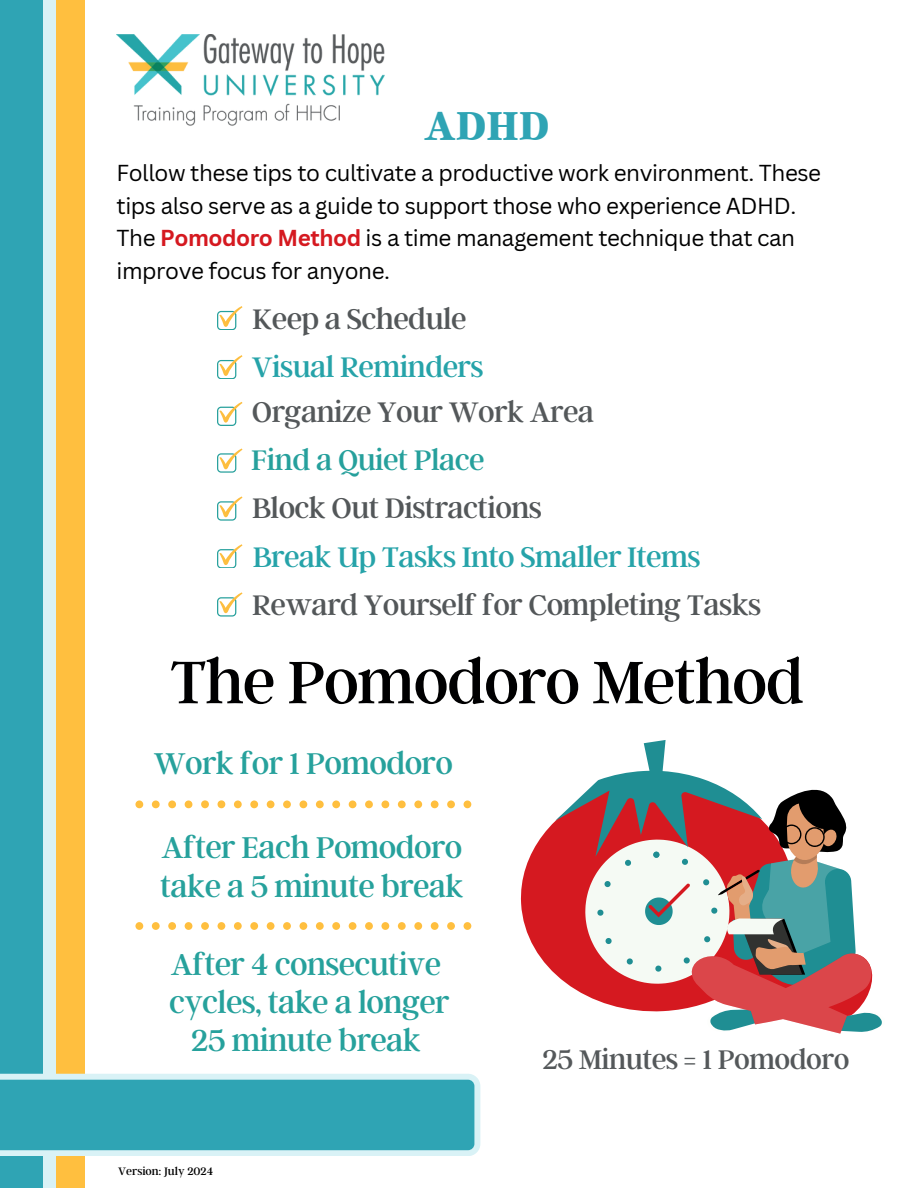
<style>
.page{position:relative;width:918px;height:1188px;background:#fff}
.page>*{position:absolute;margin:0;border:0;box-sizing:border-box;transform-origin:0 0}
.t1{font:66.75px "Argent CF";letter-spacing:-.02em;color:#000001}
.t2{font:700 45px "Argent CF";color:#2fa4b4}
.t3{font:33.45px/38.2px "Argent CF";letter-spacing:-.02em;color:#26a19c}
.t4{font:31.5px "Argent CF";letter-spacing:-.02em;color:#535759}
.t5{font:31.5px "Argent CF";letter-spacing:-.02em;color:#26a3a9}
.t6{font:31.5px "Argent CF";letter-spacing:-.02em;color:#54585a}
.t7{font:31.5px "Argent CF";letter-spacing:-.02em;color:#26a09c}
.t8{font:30px "Argent CF";letter-spacing:-.02em;color:#54585a}
.t9{font:22.5px/32.7px "Canva Sans";letter-spacing:-.02em;color:#000001}
.t10{font:12px "Argent CF";color:#000}
.s1{font-weight:700;color:#d51920}
</style>
<div class="page">
<div style="left:36px;top:0;width:49px;height:1188px;background:#ffbf3f"></div>
<div style="left:0;top:0;width:56px;height:1188px;background:#d9f2f6"></div>
<div style="left:0;top:0;width:43px;height:1188px;background:#2fa4b4"></div>
<svg style="left:0;top:1074px;width:480px;height:82px;background:#48afbd"></svg>
<svg style="left:520px;top:821px;width:35px;height:153px;fill:#d51920"></svg>
<svg style="left:555px;top:740px;width:327px;height:294px"></svg>
<div style="left:135px;top:922px;width:8px;height:8px;background:#ffbf3f;border-radius:50%"></div>
<div style="left:152px;top:922px;width:8px;height:8px;background:#ffbf3f;border-radius:50%"></div>
<div style="left:168px;top:922px;width:8px;height:8px;background:#ffbf3f;border-radius:50%"></div>
<div style="left:185px;top:922px;width:8px;height:8px;background:#ffbf3f;border-radius:50%"></div>
<div style="left:201px;top:922px;width:8px;height:8px;background:#ffbf3f;border-radius:50%"></div>
<div style="left:218px;top:922px;width:7px;height:8px;background:#ffbf3f;border-radius:50%"></div>
<div style="left:234px;top:922px;width:8px;height:8px;background:#ffbf3f;border-radius:50%"></div>
<div style="left:250px;top:922px;width:8px;height:8px;background:#ffbf3f;border-radius:50%"></div>
<div style="left:267px;top:922px;width:8px;height:8px;background:#ffbf3f;border-radius:50%"></div>
<div style="left:283px;top:922px;width:8px;height:8px;background:#ffbf3f;border-radius:50%"></div>
<div style="left:300px;top:922px;width:7px;height:8px;background:#ffbf3f;border-radius:50%"></div>
<div style="left:316px;top:922px;width:8px;height:8px;background:#ffbf3f;border-radius:50%"></div>
<div style="left:332px;top:922px;width:8px;height:8px;background:#ffbf3f;border-radius:50%"></div>
<div style="left:349px;top:922px;width:8px;height:8px;background:#ffbf3f;border-radius:50%"></div>
<div style="left:365px;top:922px;width:8px;height:8px;background:#ffbf3f;border-radius:50%"></div>
<div style="left:381px;top:922px;width:8px;height:8px;background:#ffbf3f;border-radius:50%"></div>
<div style="left:398px;top:922px;width:8px;height:8px;background:#ffbf3f;border-radius:50%"></div>
<div style="left:414px;top:922px;width:8px;height:8px;background:#ffbf3f;border-radius:50%"></div>
<div style="left:431px;top:922px;width:8px;height:8px;background:#ffbf3f;border-radius:50%"></div>
<div style="left:447px;top:922px;width:8px;height:8px;background:#ffbf3f;border-radius:50%"></div>
<div style="left:464px;top:922px;width:7px;height:8px;background:#ffbf3f;border-radius:50%"></div>
<div style="left:135px;top:800px;width:8px;height:8px;background:#ffbf3f;border-radius:50%"></div>
<div style="left:152px;top:800px;width:8px;height:8px;background:#ffbf3f;border-radius:50%"></div>
<div style="left:168px;top:800px;width:8px;height:8px;background:#ffbf3f;border-radius:50%"></div>
<div style="left:185px;top:800px;width:8px;height:8px;background:#ffbf3f;border-radius:50%"></div>
<div style="left:201px;top:800px;width:8px;height:8px;background:#ffbf3f;border-radius:50%"></div>
<div style="left:217px;top:800px;width:8px;height:8px;background:#ffbf3f;border-radius:50%"></div>
<div style="left:234px;top:800px;width:8px;height:8px;background:#ffbf3f;border-radius:50%"></div>
<div style="left:250px;top:800px;width:8px;height:8px;background:#ffbf3f;border-radius:50%"></div>
<div style="left:267px;top:800px;width:8px;height:8px;background:#ffbf3f;border-radius:50%"></div>
<div style="left:283px;top:800px;width:8px;height:8px;background:#ffbf3f;border-radius:50%"></div>
<div style="left:300px;top:800px;width:7px;height:8px;background:#ffbf3f;border-radius:50%"></div>
<div style="left:316px;top:800px;width:8px;height:8px;background:#ffbf3f;border-radius:50%"></div>
<div style="left:332px;top:800px;width:8px;height:8px;background:#ffbf3f;border-radius:50%"></div>
<div style="left:349px;top:800px;width:8px;height:8px;background:#ffbf3f;border-radius:50%"></div>
<div style="left:365px;top:800px;width:8px;height:8px;background:#ffbf3f;border-radius:50%"></div>
<div style="left:381px;top:800px;width:8px;height:8px;background:#ffbf3f;border-radius:50%"></div>
<div style="left:398px;top:800px;width:8px;height:8px;background:#ffbf3f;border-radius:50%"></div>
<div style="left:414px;top:800px;width:8px;height:8px;background:#ffbf3f;border-radius:50%"></div>
<div style="left:431px;top:800px;width:8px;height:8px;background:#ffbf3f;border-radius:50%"></div>
<div style="left:447px;top:800px;width:8px;height:8px;background:#ffbf3f;border-radius:50%"></div>
<div style="left:464px;top:800px;width:7px;height:8px;background:#ffbf3f;border-radius:50%"></div>
<svg style="left:217px;top:306px;width:25px;height:24px"></svg>
<svg style="left:217px;top:355px;width:25px;height:24px"></svg>
<svg style="left:217px;top:402px;width:25px;height:23px"></svg>
<svg style="left:217px;top:449px;width:25px;height:23px"></svg>
<svg style="left:217px;top:496px;width:25px;height:24px"></svg>
<svg style="left:217px;top:592px;width:25px;height:24px"></svg>
<svg style="left:217px;top:544px;width:25px;height:24px"></svg>
<img style="left:116px;top:35px;width:268px;height:91px">
<p class="t2" style="left:424px;top:96px;width:127px">ADHD</p>
<h3 class="t9" style="left:117px;top:156px;width:706px">Follow these tips to cultivate a productive work environment. These tips also serve as a guide to support those who experience ADHD.<br>The <span class="s1">Pomodoro Method</span> is a time management technique that can improve focus for anyone.</h3>
<p class="t4" style="left:252px;top:298px;width:216px">Keep a Schedule</p>
<h3 class="t5" style="left:252px;top:346px;width:233px">Visual Reminders</h3>
<p class="t6" style="left:252px;top:392px;width:344px">Organize Your Work Area</p>
<h3 class="t7" style="left:251px;top:440px;width:235px">Find a Quiet Place</h3>
<h3 class="t4" style="left:252px;top:488px;width:291px">Block Out Distractions</h3>
<p class="t5" style="left:253px;top:537px;width:449px">Break Up Tasks Into Smaller Items</p>
<p class="t4" style="left:252px;top:584px;width:510px">Reward Yourself for Completing Tasks</p>
<h2 class="t1" style="left:170px;top:639px;width:635px">The Pomodoro Method</h2>
<p class="t3" style="left:154px;top:742px;width:301px">Work for 1 Pomodoro</p>
<p class="t3" style="left:160px;top:827px;width:305px">After Each Pomodoro take a 5 minute break</p>
<h3 class="t3" style="left:169px;top:943px;width:282px;text-align:center">After 4 consecutive cycles, take a longer<br>25 minute break</h3>
<p class="t10" style="left:118px;top:1163px;width:96px">Version: July 2024</p>
<p class="t8" style="left:542px;top:1039px;width:309px">25 Minutes = 1 Pomodoro</p>
</div>
